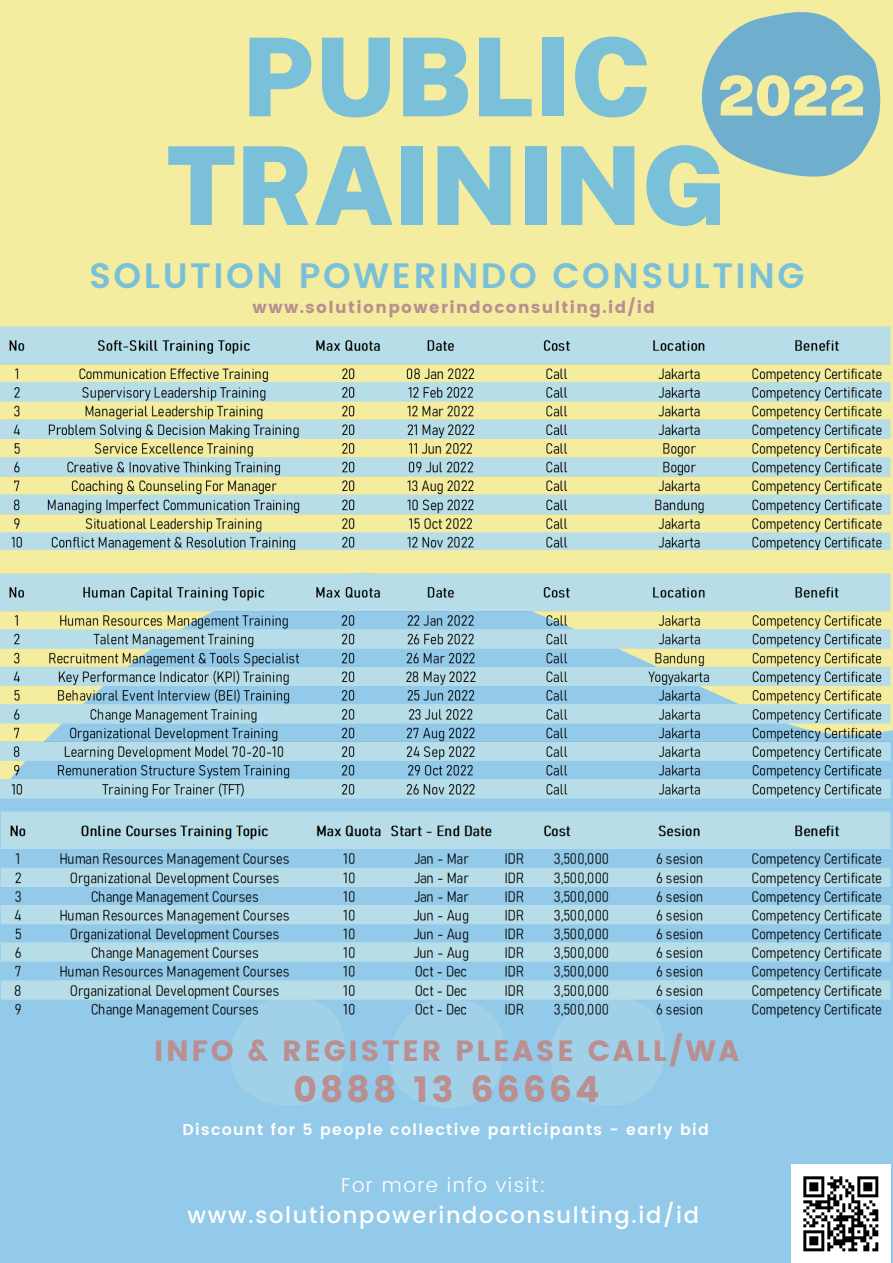
<style>
.page{position:relative;width:893px;height:1263px;background:#f4ed9f}
.page>*{position:absolute;margin:0;border:0;box-sizing:border-box;transform-origin:0 0}
.t1{font:900 108.82px "Public Sans";color:#7ac0d9}
.t2{font:900 54.97px "Public Sans";color:#f4ed9f}
.t3{font:36px "Poppins";letter-spacing:.09em;color:#bb8e8f}
.t4{font:600 35.25px "Poppins";letter-spacing:.075em;color:#7ac0d9}
.t5{font:29.25px "Poppins";letter-spacing:.09em;color:#bb8e8f}
.t6{font:500 22.5px "Poppins";letter-spacing:.075em;color:#fff}
.t7{font:300 19.88px "Poppins";letter-spacing:.075em;color:#fff}
.t8{font:16.5px "Poppins";letter-spacing:.09em;color:#bb8e8f}
.t9{font:600 15.67px "Poppins";letter-spacing:.09em;color:#fefeff}
</style>
<div class="page">
<div style="left:0;top:574px;width:893px;height:689px;background:#94cae9"></div>
<svg style="left:208px;top:1018px;width:482px;height:117px;background:#9acde9"></svg>
<svg style="left:701px;top:12px;width:180px;height:165px"></svg>
<img style="left:791px;top:1165px;width:99px;height:98px">
<img style="left:0;top:326px;width:890px;height:224px">
<img style="left:0;top:573px;width:890px;height:225px">
<img style="left:0;top:812px;width:890px;height:206px">
<p class="t1" style="left:242px;top:13px;width:411px">PUBLIC</p>
<p class="t2" style="left:718px;top:63px;width:149px">2022</p>
<p class="t1" style="left:167px;top:122px;width:562px">TRAINING</p>
<p class="t4" style="left:89px;top:255px;width:717px">SOLUTION POWERINDO CONSULTING</p>
<p class="t8" style="left:253px;top:298px;width:404px">www.solutionpowerindoconsulting.id/id</p>
<p class="t5" style="left:154px;top:1034px;width:586px">INFO &amp; REGISTER PLEASE CALL/WA</p>
<p class="t3" style="left:293px;top:1068px;width:308px">0888 13 66664</p>
<p class="t9" style="left:182px;top:1120px;width:528px">Discount for 5 people collective participants - early bid</p>
<p class="t7" style="left:341px;top:1173px;width:206px">For more info visit:</p>
<p class="t6" style="left:188px;top:1202px;width:513px">www.solutionpowerindoconsulting.id/id</p>
</div>
